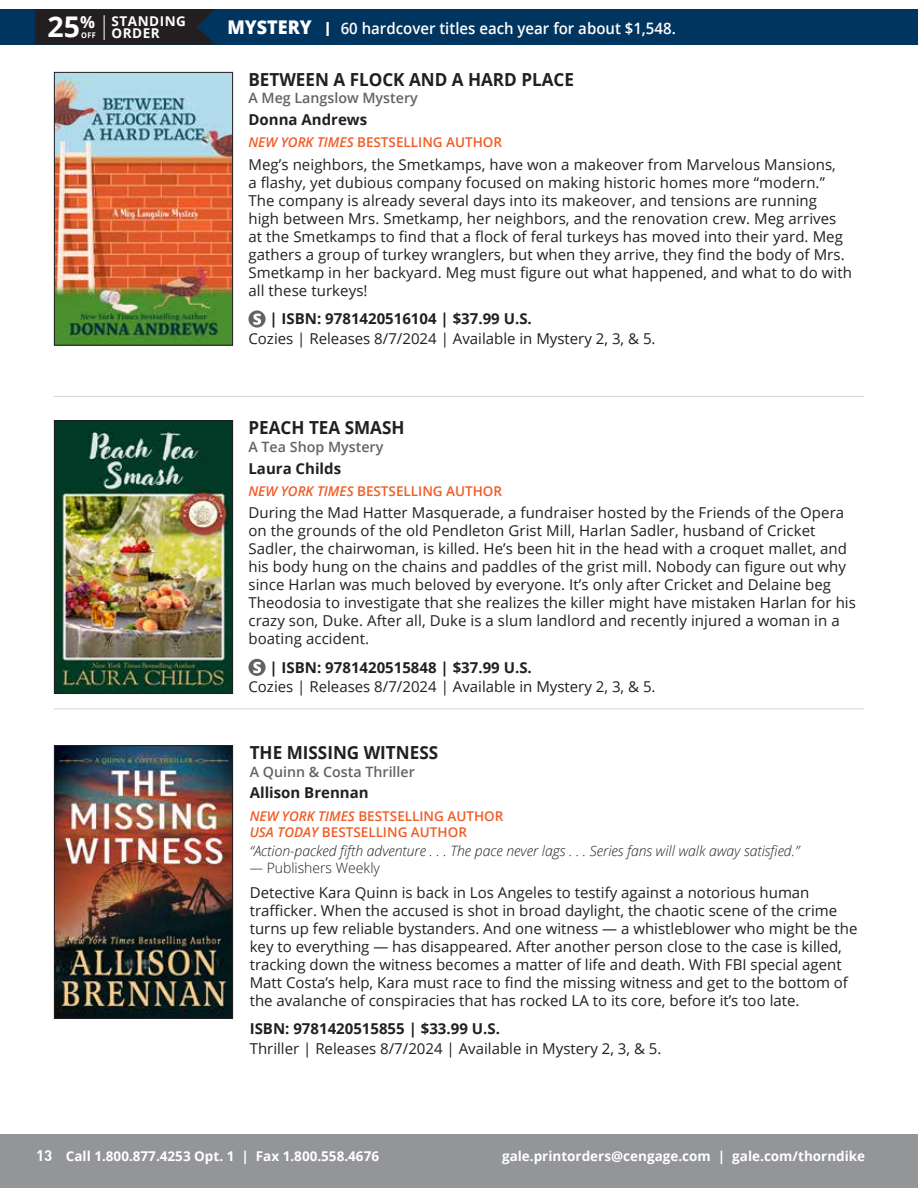
<style>
.page{position:relative;width:918px;height:1188px;background:#fff}
.page>*{position:absolute;margin:0;border:0;box-sizing:border-box;transform-origin:0 0}
.t1{font:700 28.5px "Open Sans";color:#fff}
.t2{font:700 18px "Open Sans";color:#231f20;scale:.95 1}
.t3{font:600 15.75px "Open Sans";color:#fff;scale:.95 1}
.t4{font:15px/18px "Open Sans";letter-spacing:.005em;color:#231f20}
.t5{font:700 15px "Open Sans";color:#231f20}
.t6{font:italic 300 14.25px "Open Sans";color:#231f20}
.t7{font:600 14.25px "Open Sans";color:#636366}
.t8{font:300 14.25px "Open Sans";color:#231f20}
.t9{font:600 13.5px/16px "Open Sans";color:#f15b24}
.t10{font:700 13.5px "Open Sans";color:#fff}
.t11{font:700 13.5px/12px "Open Sans";letter-spacing:.04em;color:#fff}
.s1{font-weight:800;font-size:18.9px}
.s2{font-size:19.5px}
.s3{font-size:7.8px}
.s4{font-style:italic}
.s5{font-family:"DIN Offc";font-size:15px}
</style>
<div class="page">
<div style="left:0;top:1134px;width:918px;height:54px;background:#939598"></div>
<div style="left:0;top:9px;width:918px;height:35px;background:#003560"></div>
<div style="left:35px;top:9px;width:180px;height:35px;background:#231f20"></div>
<hr style="left:54px;top:708px;width:810px;height:1px;background:#d1d2d4">
<hr style="left:54px;top:396px;width:810px;height:1px;background:#d1d2d4">
<img style="left:56px;top:747px;width:175px;height:270px">
<div style="left:54px;top:745px;width:179px;height:274px;border:1px solid #231f20"></div>
<img style="left:56px;top:74px;width:175px;height:270px">
<div style="left:54px;top:72px;width:179px;height:274px;border:1px solid #231f20"></div>
<img style="left:56px;top:422px;width:175px;height:270px">
<div style="left:54px;top:420px;width:179px;height:274px;border:1px solid #231f20"></div>
<svg style="left:248px;top:659px;width:18px;height:17px"></svg>
<svg style="left:248px;top:310px;width:18px;height:18px"></svg>
<h1 class="t1" style="left:47px;top:7px;width:49px">25<sup>%</sup></h1>
<p class="t3" style="left:228px;top:18px;width:473px"><span class="s1">MYSTERY</span> <span class="s2">I</span> 60 hardcover titles each year for about $1,548.</p>
<p class="t11" style="left:81px;top:14px;width:106px;text-indent:30px">STANDING<br><span class="s3">OFF</span> ORDER</p>
<p class="t2" style="left:248px;top:67px;width:344px">BETWEEN A FLOCK AND A HARD PLACE</p>
<p class="t7" style="left:248px;top:88px;width:171px">A Meg Langslow Mystery</p>
<p class="t5" style="left:248px;top:109px;width:120px">Donna Andrews</p>
<p class="t9" style="left:248px;top:134px;width:255px"><span class="s4">NEW YORK TIMES</span> BESTSELLING AUTHOR</p>
<p class="t4" style="left:248px;top:155px;width:605px">Meg’s neighbors, the Smetkamps, have won a makeover from Marvelous Mansions,<br>a flashy, yet dubious company focused on making historic homes more “modern.” The company is already several days into its makeover, and tensions are running<br>high between Mrs. Smetkamp, her neighbors, and the renovation crew. Meg arrives at the Smetkamps to find that a flock of feral turkeys has moved into their yard. Meg gathers a group of turkey wranglers, but when they arrive, they find the body of Mrs.<br>Smetkamp in her backyard. Meg must figure out what happened, and what to do with all these turkeys!</p>
<p class="t5" style="left:269px;top:308px;width:264px">| ISBN: 9781420516104 | $37.99 U.S.</p>
<p class="t4" style="left:248px;top:329px;width:409px">Cozies | Releases 8/7/2024 | Available in Mystery 2, 3, &amp; 5.</p>
<p class="t2" style="left:248px;top:415px;width:166px">PEACH TEA SMASH</p>
<p class="t7" style="left:248px;top:437px;width:136px">A Tea Shop Mystery</p>
<p class="t5" style="left:248px;top:458px;width:94px">Laura Childs</p>
<p class="t9" style="left:248px;top:483px;width:255px"><span class="s4">NEW YORK TIMES</span> BESTSELLING AUTHOR</p>
<p class="t4" style="left:248px;top:503px;width:609px">During the Mad Hatter Masquerade, a fundraiser hosted by the Friends of the Opera on the grounds of the old Pendleton Grist Mill, Harlan Sadler, husband of Cricket Sadler, the chairwoman, is killed. He’s been hit in the head with a croquet mallet, and his body hung on the chains and paddles of the grist mill. Nobody can figure out why since Harlan was much beloved by everyone. It’s only after Cricket and Delaine beg Theodosia to investigate that she realizes the killer might have mistaken Harlan for his crazy son, Duke. After all, Duke is a slum landlord and recently injured a woman in a boating accident.</p>
<p class="t5" style="left:269px;top:657px;width:264px">| ISBN: 9781420515848 | $37.99 U.S.</p>
<p class="t4" style="left:248px;top:677px;width:409px">Cozies | Releases 8/7/2024 | Available in Mystery 2, 3, &amp; 5.</p>
<p class="t2" style="left:250px;top:740px;width:200px">THE MISSING WITNESS</p>
<p class="t7" style="left:250px;top:762px;width:167px">A Quinn &amp; Costa Thriller</p>
<p class="t5" style="left:250px;top:782px;width:120px">Allison Brennan</p>
<p class="t9" style="left:250px;top:807px;width:255px"><span class="s4">NEW YORK TIMES</span> BESTSELLING AUTHOR<br><span class="s4">USA TODAY</span> BESTSELLING AUTHOR</p>
<p class="t6" style="left:250px;top:841px;width:551px">“Action-packed fifth adventure . . . The pace never lags . . . Series fans will walk away satisfied.”</p>
<p class="t8" style="left:250px;top:858px;width:132px"><span class="s4">—</span> Publishers Weekly</p>
<p class="t4" style="left:250px;top:883px;width:609px">Detective Kara Quinn is back in Los Angeles to testify against a notorious human trafficker. When the accused is shot in broad daylight, the chaotic scene of the crime turns up few reliable bystanders. And one witness — a whistleblower who might be the key to everything — has disappeared. After another person close to the case is killed, tracking down the witness becomes a matter of life and death. With FBI special agent Matt Costa’s help, Kara must race to find the missing witness and get to the bottom of the avalanche of conspiracies that has rocked LA to its core, before it’s too late.</p>
<p class="t5" style="left:250px;top:1018px;width:252px">ISBN: 9781420515855 | $33.99 U.S.</p>
<p class="t4" style="left:250px;top:1039px;width:413px">Thriller | Releases 8/7/2024 | Available in Mystery 2, 3, &amp; 5.</p>
<p class="t10" style="left:36px;top:1146px;width:344px"><span class="s5">13</span> Call 1.800.877.4253 Opt. 1 | Fax 1.800.558.4676</p>
<p class="t10" style="left:502px;top:1146px;width:365px">gale.printorders@cengage.com | gale.com/thorndike</p>
</div>
